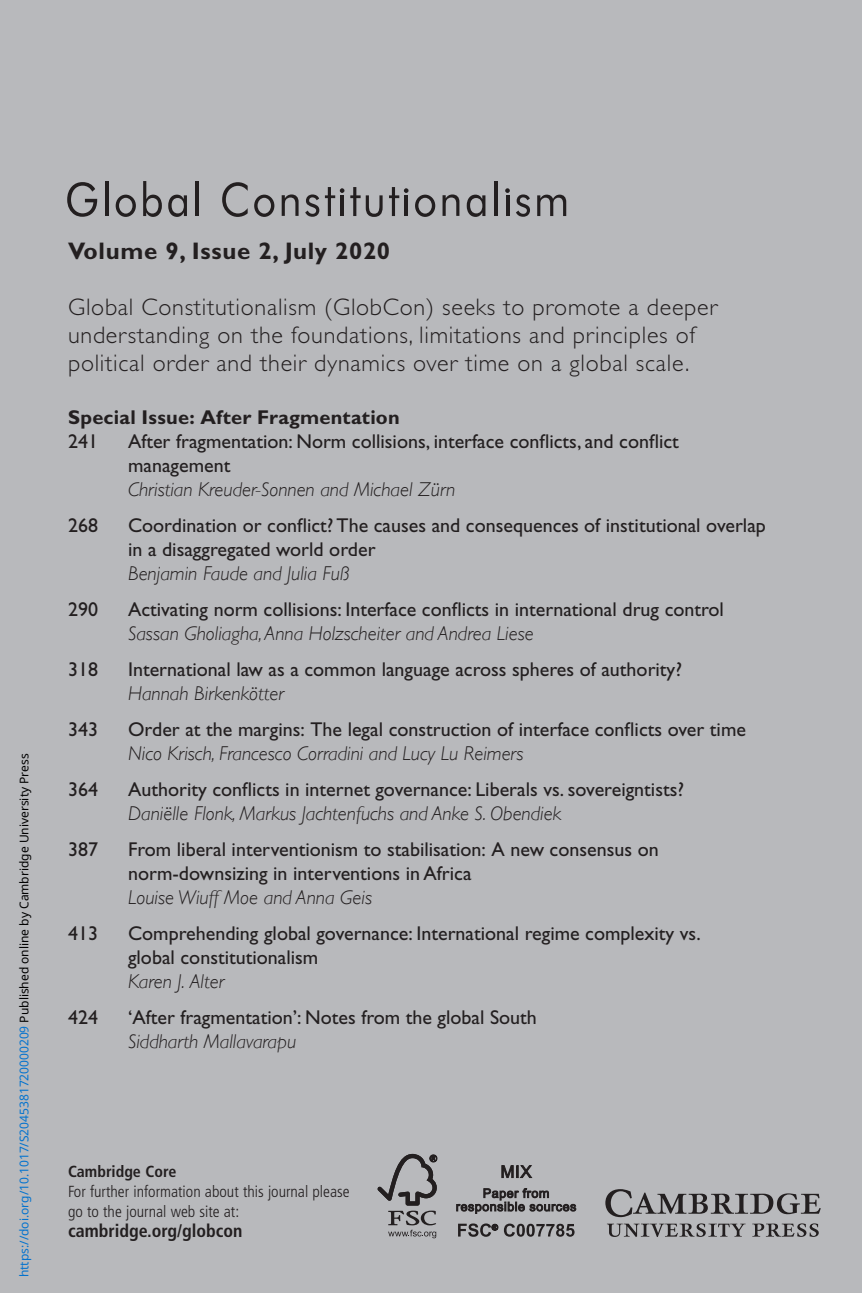
<style>
.page{position:relative;width:862px;height:1293px;background:#b8b9bc}
.page>*{position:absolute;margin:0;border:0;box-sizing:border-box;transform-origin:0 0}
.t1{font:300 24px/28px "Gill Sans Std";letter-spacing:.03em;color:#231f20}
.t2{font:700 24px "Gill Sans Std";letter-spacing:.03em;color:#231f20}
.t3{font:20px/24px "Gill Sans Std";color:#231f20}
.t4{font:italic 300 20px "Gill Sans";color:#231f20}
.t5{font:700 20px "Gill Sans Std";letter-spacing:.01em;color:#231f20}
.t6{font:700 condensed 18px "Frutiger LT Std";color:#231f20}
.t7{font:300 condensed 16px/20px "Frutiger LT Std";color:#231f20}
.t8{font:700 condensed 16px "Frutiger LT Std";color:#231f20}
.t9{font:12px "Noto Sans";color:#0172cf}
.s1{color:#000}
</style>
<div class="page">
<svg style="left:67px;top:182px;width:30px;height:35px"></svg>
<hr style="left:105px;top:181px;width:3px;height:35px;background:#231f20">
<svg style="left:116px;top:195px;width:20px;height:22px"></svg>
<svg style="left:143px;top:181px;width:19px;height:36px"></svg>
<svg style="left:168px;top:195px;width:19px;height:22px"></svg>
<hr style="left:195px;top:181px;width:4px;height:35px;background:#231f20">
<svg style="left:222px;top:182px;width:26px;height:35px"></svg>
<svg style="left:254px;top:195px;width:20px;height:22px"></svg>
<svg style="left:282px;top:194px;width:16px;height:22px"></svg>
<svg style="left:350px;top:187px;width:32px;height:30px"></svg>
<svg style="left:415px;top:195px;width:20px;height:22px"></svg>
<svg style="left:442px;top:194px;width:17px;height:22px"></svg>
<svg style="left:467px;top:195px;width:18px;height:22px"></svg>
<hr style="left:494px;top:181px;width:3px;height:35px;background:#231f20">
<svg style="left:305px;top:194px;width:14px;height:23px"></svg>
<svg style="left:516px;top:194px;width:14px;height:23px"></svg>
<svg style="left:537px;top:195px;width:29px;height:21px"></svg>
<svg style="left:325px;top:187px;width:19px;height:29px"></svg>
<svg style="left:389px;top:187px;width:19px;height:29px"></svg>
<hr style="left:506px;top:195px;width:3px;height:21px;background:#231f20">
<svg style="left:505px;top:188px;width:5px;height:5px"></svg>
<svg style="left:605px;top:1189px;width:216px;height:28px"></svg>
<svg style="left:607px;top:1223px;width:138px;height:14px"></svg>
<svg style="left:752px;top:1223px;width:66px;height:13px"></svg>
<svg style="left:377px;top:1154px;width:60px;height:84px"></svg>
<svg style="left:501px;top:1165px;width:31px;height:13px"></svg>
<svg style="left:456px;top:1188px;width:120px;height:26px"></svg>
<svg style="left:504px;top:1223px;width:70px;height:13px"></svg>
<svg style="left:458px;top:1223px;width:40px;height:13px"></svg>
<p class="t9" style="left:16px;top:1277px;width:525px;rotate:-90deg">https://doi.org/10.1017/S2045381720000209 <span class="s1">Published online by Cambridge University Press</span></p>
<p class="t2" style="left:68px;top:236px;width:324px">Volume 9, Issue 2, July 2020</p>
<p class="t1" style="left:68px;top:293px;width:651px">Global Constitutionalism (GlobCon) seeks to promote a deeper understanding on the foundations, limitations and principles of political order and their dynamics over time on a global scale.</p>
<p class="t5" style="left:68px;top:405px;width:333px">Special Issue: After Fragmentation</p>
<p class="t3" style="left:68px;top:429px;width:31px">241</p>
<p class="t3" style="left:128px;top:429px;width:552px">After fragmentation: Norm collisions, interface conflicts, and conflict management</p>
<p class="t4" style="left:128px;top:478px;width:329px">Christian Kreuder-Sonnen and Michael Zürn</p>
<p class="t3" style="left:68px;top:513px;width:31px">268</p>
<p class="t3" style="left:128px;top:513px;width:639px">Coordination or conflict? The causes and consequences of institutional overlap in a disaggregated world order</p>
<p class="t4" style="left:128px;top:562px;width:223px">Benjamin Faude and Julia Fuß</p>
<p class="t3" style="left:68px;top:597px;width:31px">290</p>
<p class="t3" style="left:128px;top:597px;width:597px">Activating norm collisions: Interface conflicts in international drug control</p>
<p class="t4" style="left:128px;top:622px;width:407px">Sassan Gholiagha, Anna Holzscheiter and Andrea Liese</p>
<p class="t3" style="left:68px;top:657px;width:31px">318</p>
<p class="t3" style="left:128px;top:657px;width:555px">International law as a common language across spheres of authority?</p>
<p class="t4" style="left:128px;top:682px;width:157px">Hannah Birkenkötter</p>
<p class="t3" style="left:68px;top:717px;width:31px">343</p>
<p class="t3" style="left:128px;top:717px;width:619px">Order at the margins: The legal construction of interface conflicts over time</p>
<p class="t4" style="left:128px;top:742px;width:397px">Nico Krisch, Francesco Corradini and Lucy Lu Reimers</p>
<p class="t3" style="left:68px;top:777px;width:31px">364</p>
<p class="t3" style="left:128px;top:777px;width:557px">Authority conflicts in internet governance: Liberals vs. sovereigntists?</p>
<p class="t4" style="left:128px;top:802px;width:435px">Daniëlle Flonk, Markus Jachtenfuchs and Anke S. Obendiek</p>
<p class="t3" style="left:68px;top:837px;width:31px">387</p>
<p class="t3" style="left:128px;top:837px;width:532px">From liberal interventionism to stabilisation: A new consensus on norm-downsizing in interventions in Africa</p>
<p class="t4" style="left:128px;top:886px;width:245px">Louise Wiuff Moe and Anna Geis</p>
<p class="t3" style="left:68px;top:921px;width:31px">413</p>
<p class="t3" style="left:128px;top:921px;width:574px">Comprehending global governance: International regime complexity vs. global constitutionalism</p>
<p class="t4" style="left:128px;top:970px;width:98px">Karen J. Alter</p>
<p class="t3" style="left:68px;top:1005px;width:31px">424</p>
<p class="t3" style="left:128px;top:1005px;width:410px">‘After fragmentation’: Notes from the global South</p>
<p class="t4" style="left:128px;top:1030px;width:170px">Siddharth Mallavarapu</p>
<p class="t8" style="left:68px;top:1161px;width:110px">Cambridge Core</p>
<p class="t7" style="left:68px;top:1181px;width:283px">For further information about this journal please go to the journal web site at:</p>
<p class="t6" style="left:68px;top:1219px;width:176px">cambridge.org/globcon</p>
</div>
